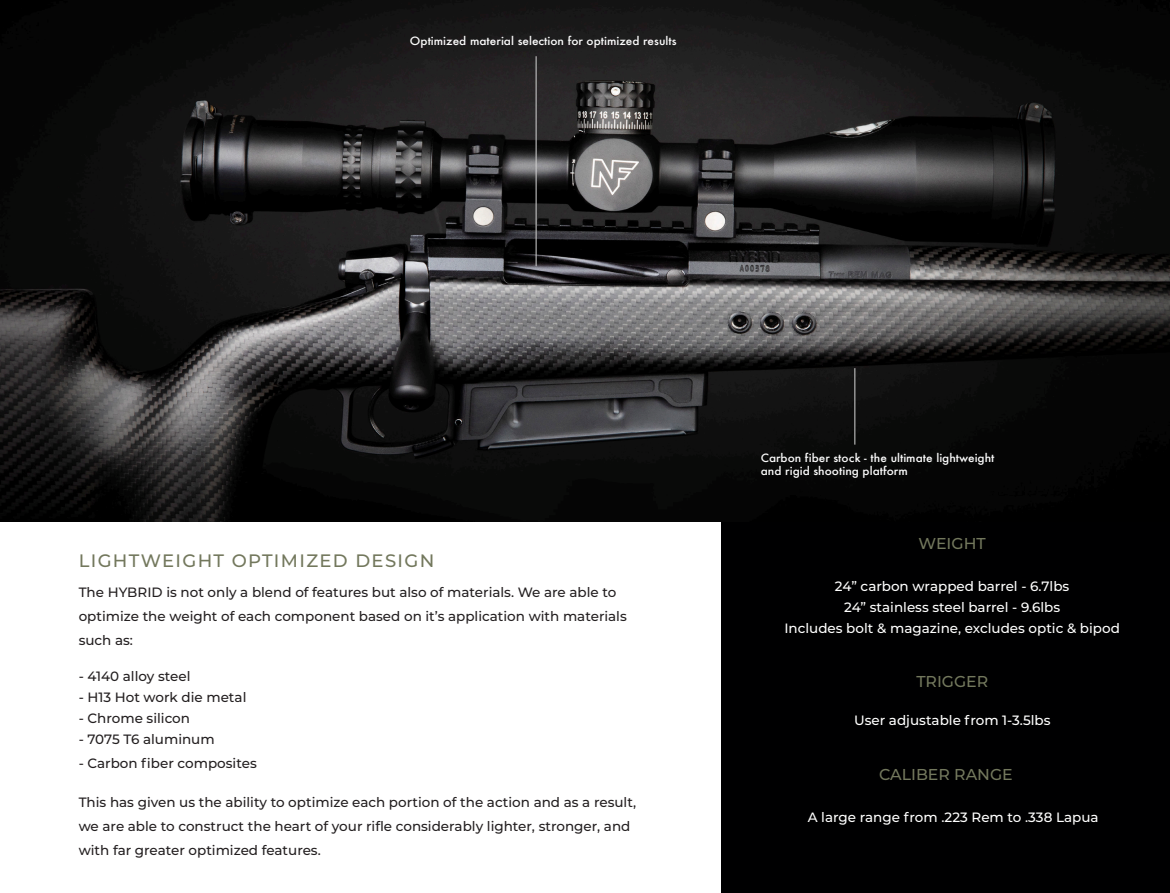
<style>
.page{position:relative;width:1170px;height:893px;background:#fff}
.page>*{position:absolute;margin:0;border:0;box-sizing:border-box;transform-origin:0 0}
.t1{font:500 18px "Montserrat";letter-spacing:.075em;color:#73785d}
.t2{font:500 15.75px "Montserrat";color:#73785d}
.t3{font:500 13.5px/24px "Montserrat";color:#231f20}
.t4{font:500 13.5px "Montserrat";color:#fff}
.t5{font:500 11.1px/13.4px "Futura";color:#fbfbfb;scale:1.07 1}
</style>
<div class="page">
<div style="left:721px;top:522px;width:448px;height:371px;background:#000001"></div>
<img style="left:0;top:0;width:1169px;height:522px">
<hr style="left:536px;top:56px;width:1px;height:210px;background:#cecece">
<hr style="left:854px;top:368px;width:1px;height:77px;background:#cecece">
<p class="t5" style="left:410px;top:34px;width:251px">Optimized material selection for optimized results</p>
<p class="t1" style="left:79px;top:548px;width:357px">LIGHTWEIGHT OPTIMIZED DESIGN</p>
<p class="t3" style="left:79px;top:580px;width:549px">The HYBRID is not only a blend of features but also of materials. We are able to optimize the weight of each component based on it’s application with materials such as:</p>
<p class="t3" style="left:79px;top:664px;width:113px">- 4140 alloy steel</p>
<p class="t3" style="left:79px;top:685px;width:169px">- H13 Hot work die metal</p>
<p class="t3" style="left:79px;top:706px;width:113px">- Chrome silicon</p>
<p class="t3" style="left:79px;top:727px;width:137px">- 7075 T6 aluminum</p>
<p class="t3" style="left:79px;top:751px;width:179px">- Carbon fiber composites</p>
<p class="t3" style="left:79px;top:790px;width:559px">This has given us the ability to optimize each portion of the action and as a result, we are able to construct the heart of your rifle considerably lighter, stronger, and with far greater optimized features.</p>
<p class="t5" style="left:760px;top:451px;width:220px">Carbon fiber stock - the ultimate lightweight and rigid shooting platform</p>
<p class="t2" style="left:918px;top:532px;width:69px">WEIGHT</p>
<p class="t4" style="left:834px;top:577px;width:236px">24” carbon wrapped barrel - 6.7lbs</p>
<p class="t4" style="left:844px;top:598px;width:217px">24” stainless steel barrel - 9.6lbs</p>
<p class="t4" style="left:784px;top:619px;width:337px">Includes bolt &amp; magazine, excludes optic &amp; bipod</p>
<p class="t2" style="left:916px;top:670px;width:73px">TRIGGER</p>
<p class="t4" style="left:854px;top:711px;width:198px">User adjustable from 1-3.5lbs</p>
<p class="t2" style="left:879px;top:763px;width:135px">CALIBER RANGE</p>
<p class="t4" style="left:807px;top:807px;width:292px">A large range from .223 Rem to .338 Lapua</p>
</div>
